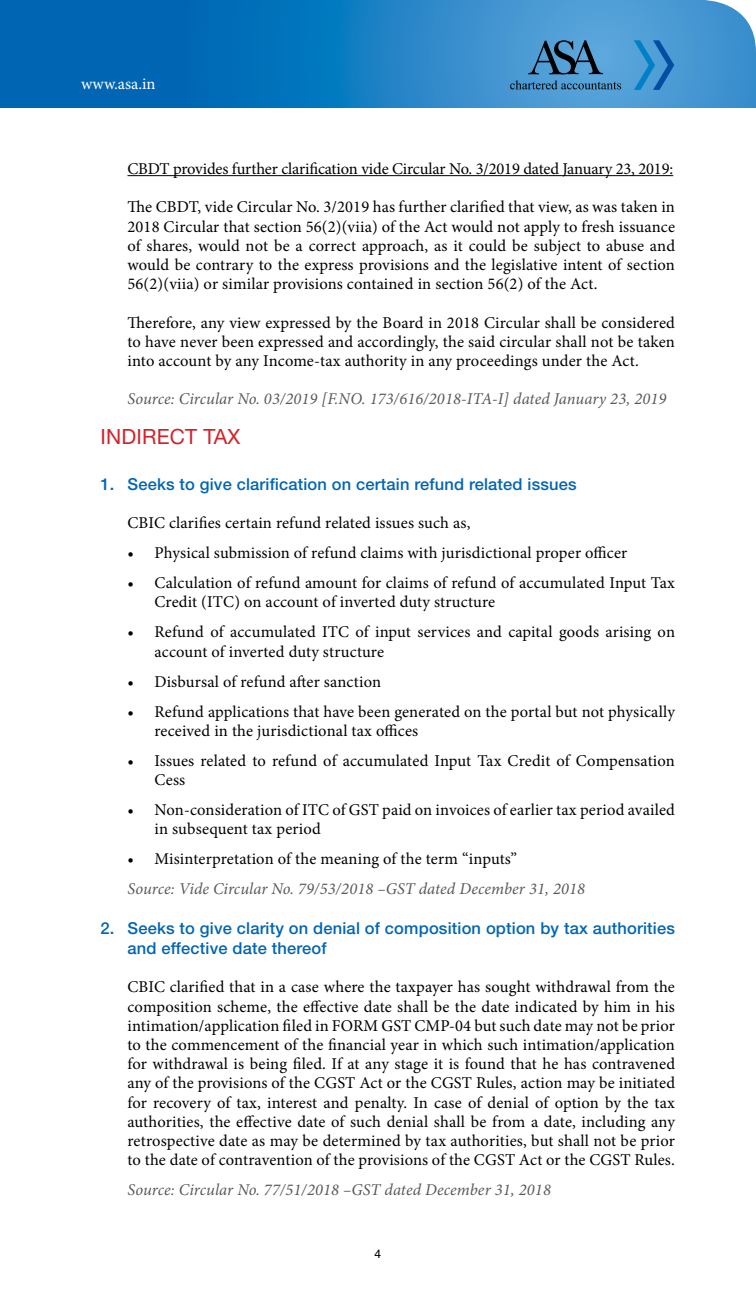
<style>
.page{position:relative;width:756px;height:1296px;background:#fff}
.page>*{position:absolute;margin:0;border:0;box-sizing:border-box;transform-origin:0 0}
.t1{font:21px "Helvetica Neue";letter-spacing:.01em;color:#d2232a}
.t2{font:16.5px/19.2px "Minion Pro";letter-spacing:.01em;color:#000}
.t3{font:italic 16.5px "Minion Pro";letter-spacing:.005em;color:#58595b}
.t4{font:500 16.5px/20.2px "Helvetica Neue";letter-spacing:.01em;color:#0066b3}
.t5{font:16.5px "Minion Pro";letter-spacing:-.01em;color:#000}
.t6{font:16.5px "Minion Pro";letter-spacing:.005em;color:#fff}
.t7{font:12px "Helvetica";color:#000}
</style>
<div class="page">
<hr style="left:128px;top:175px;width:545px;height:1px;background:#000">
<svg style="left:0;top:0;width:756px;height:108px;background:#207fc3"></svg>
<svg style="left:634px;top:40px;width:40px;height:50px;background:#378ccb"></svg>
<svg style="left:510px;top:80px;width:111px;height:9px"></svg>
<svg style="left:528px;top:40px;width:75px;height:34px;background:#3c739a"></svg>
<p class="t6" style="left:81px;top:73px;width:76px">www.asa.in</p>
<p class="t5" style="left:127px;top:158px;width:547px">CBDT provides further clarification vide Circular No. 3/2019 dated January 23, 2019:</p>
<p class="t2" style="left:127px;top:198px;width:549px;text-align:justify">The CBDT, vide Circular No. 3/2019 has further clarified that view, as was taken in 2018 Circular that section 56(2)(viia) of the Act would not apply to fresh issuance of shares, would not be a correct approach, as it could be subject to abuse and would be contrary to the express provisions and the legislative intent of section 56(2)(viia) or similar provisions contained in section 56(2) of the Act.</p>
<p class="t2" style="left:127px;top:313px;width:549px;text-align:justify">Therefore, any view expressed by the Board in 2018 Circular shall be considered to have never been expressed and accordingly, the said circular shall not be taken into account by any Income-tax authority in any proceedings under the Act.</p>
<p class="t3" style="left:127px;top:388px;width:540px">Source: Circular No. 03/2019 [F.NO. 173/616/2018-ITA-I] dated January 23, 2019</p>
<p class="t1" style="left:100px;top:424px;width:141px">INDIRECT TAX</p>
<p class="t4" style="left:100px;top:474px;width:478px">1. Seeks to give clarification on certain refund related issues</p>
<p class="t2" style="left:127px;top:514px;width:345px">CBIC clarifies certain refund related issues such as,</p>
<p class="t2" style="left:127px;top:543px;width:501px">• Physical submission of refund claims with jurisdictional proper officer</p>
<p class="t2" style="left:154px;top:573px;width:522px;text-indent:-27px">• Calculation of refund amount for claims of refund of accumulated Input Tax<br>Credit (ITC) on account of inverted duty structure</p>
<p class="t2" style="left:154px;top:623px;width:522px;text-indent:-27px">• Refund of accumulated ITC of input services and capital goods arising on account of inverted duty structure</p>
<p class="t2" style="left:127px;top:672px;width:255px">• Disbursal of refund after sanction</p>
<p class="t2" style="left:154px;top:702px;width:522px;text-indent:-27px">• Refund applications that have been generated on the portal but not physically received in the jurisdictional tax offices</p>
<p class="t2" style="left:154px;top:751px;width:522px;text-indent:-27px">• Issues related to refund of accumulated Input Tax Credit of Compensation<br>Cess</p>
<p class="t2" style="left:154px;top:800px;width:522px;text-indent:-27px">• Non-consideration of ITC of GST paid on invoices of earlier tax period availed in subsequent tax period</p>
<p class="t2" style="left:127px;top:850px;width:391px">• Misinterpretation of the meaning of the term “inputs”</p>
<p class="t3" style="left:127px;top:878px;width:459px">Source: Vide Circular No. 79/53/2018 –GST dated December 31, 2018</p>
<p class="t4" style="left:127px;top:918px;width:549px;text-indent:-27px">2. Seeks to give clarity on denial of composition option by tax authorities and effective date thereof</p>
<p class="t2" style="left:127px;top:978px;width:549px;text-align:justify">CBIC clarified that in a case where the taxpayer has sought withdrawal from the composition scheme, the effective date shall be the date indicated by him in his intimation/application filed in FORM GST CMP-04 but such date may not be prior to the commencement of the financial year in which such intimation/application for withdrawal is being filed. If at any stage it is found that he has contravened any of the provisions of the CGST Act or the CGST Rules, action may be initiated for recovery of tax, interest and penalty. In case of denial of option by the tax authorities, the effective date of such denial shall be from a date, including any retrospective date as may be determined by tax authorities, but shall not be prior to the date of contravention of the provisions of the CGST Act or the CGST Rules.</p>
<p class="t3" style="left:127px;top:1178px;width:425px">Source: Circular No. 77/51/2018 –GST dated December 31, 2018</p>
<p class="t7" style="left:375px;top:1247px;width:8px">4</p>
</div>
